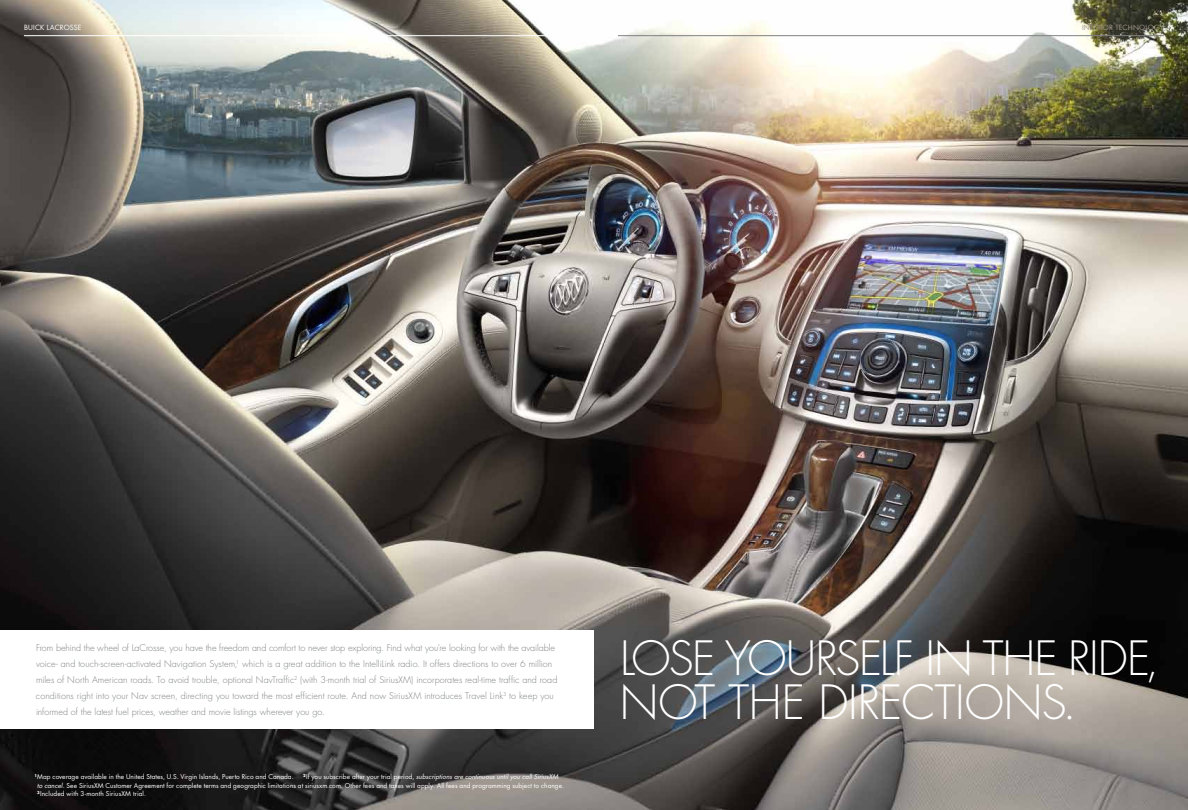
<style>
.page{position:relative;width:1188px;height:810px;background:#fff}
.page>*{position:absolute;margin:0;border:0;box-sizing:border-box;transform-origin:0 0}
.t1{font:300 46px/44px "Futura";letter-spacing:-.015em;color:#fff}
.t2{font:300 9px/16px "Futura";color:#7e8083}
.t3{font:7px "Futura";letter-spacing:.025em;color:#a2958a}
.t4{font:7px "Futura";letter-spacing:.02em;color:#fff}
.t5{font:6.5px/8.5px "Futura";letter-spacing:.005em;color:#fff}
.s1{font-style:italic}
</style>
<div class="page">
<img style="left:0;top:0;width:1188px;height:810px">
<hr style="left:24px;top:35px;width:546px;height:1px;background:#fff">
<hr style="left:618px;top:35px;width:546px;height:1px;background:#7e8083">
<div style="left:0;top:631px;width:594px;height:98px;background:#fff"></div>
<p class="t4" style="left:24px;top:23px;width:59px">BUICK LACROSSE</p>
<p class="t3" style="left:1082px;top:23px;width:83px">INTERIOR TECHNOLOGY</p>
<p class="t2" style="left:36px;top:640px;width:523px">From behind the wheel of LaCrosse, you have the freedom and comfort to never stop exploring. Find what you’re looking for with the available voice- and touch-screen-activated Navigation System,<sup>1</sup> which is a great addition to the IntelliLink radio. It offers directions to over 6 million miles of North American roads. To avoid trouble, optional NavTraffic<sup>2</sup> (with 3-month trial of SiriusXM) incorporates real-time traffic and road conditions right into your Nav screen, directing you toward the most efficient route. And now SiriusXM introduces Travel Link<sup>3</sup> to keep you informed of the latest fuel prices, weather and movie listings wherever you go.</p>
<p class="t5" style="left:37px;top:773px;width:528px;text-indent:266px"><sup>2</sup>If you subscribe after your trial period, <span class="s1">subscriptions are continuous until you call SiriusXM to cancel</span>. See SiriusXM Customer Agreement for complete terms and geographic limitations at siriusxm.com. Other fees and taxes will apply. All fees and programming subject to change.<br><sup>3</sup>Included with 3-month SiriusXM trial.</p>
<p class="t5" style="left:35px;top:773px;width:261px"><sup>1</sup>Map coverage available in the United States, U.S. Virgin Islands, Puerto Rico and Canada.</p>
<h1 class="t1" style="left:620px;top:637px;width:541px;text-indent:274px">F IN THE RIDE,<br>NOT THE DIRECTIONS.</h1>
<h1 class="t1" style="left:620px;top:637px;width:24px">LOSE</h1>
<h1 class="t1" style="left:725px;top:637px;width:111px">YOURSEL</h1>
</div>
